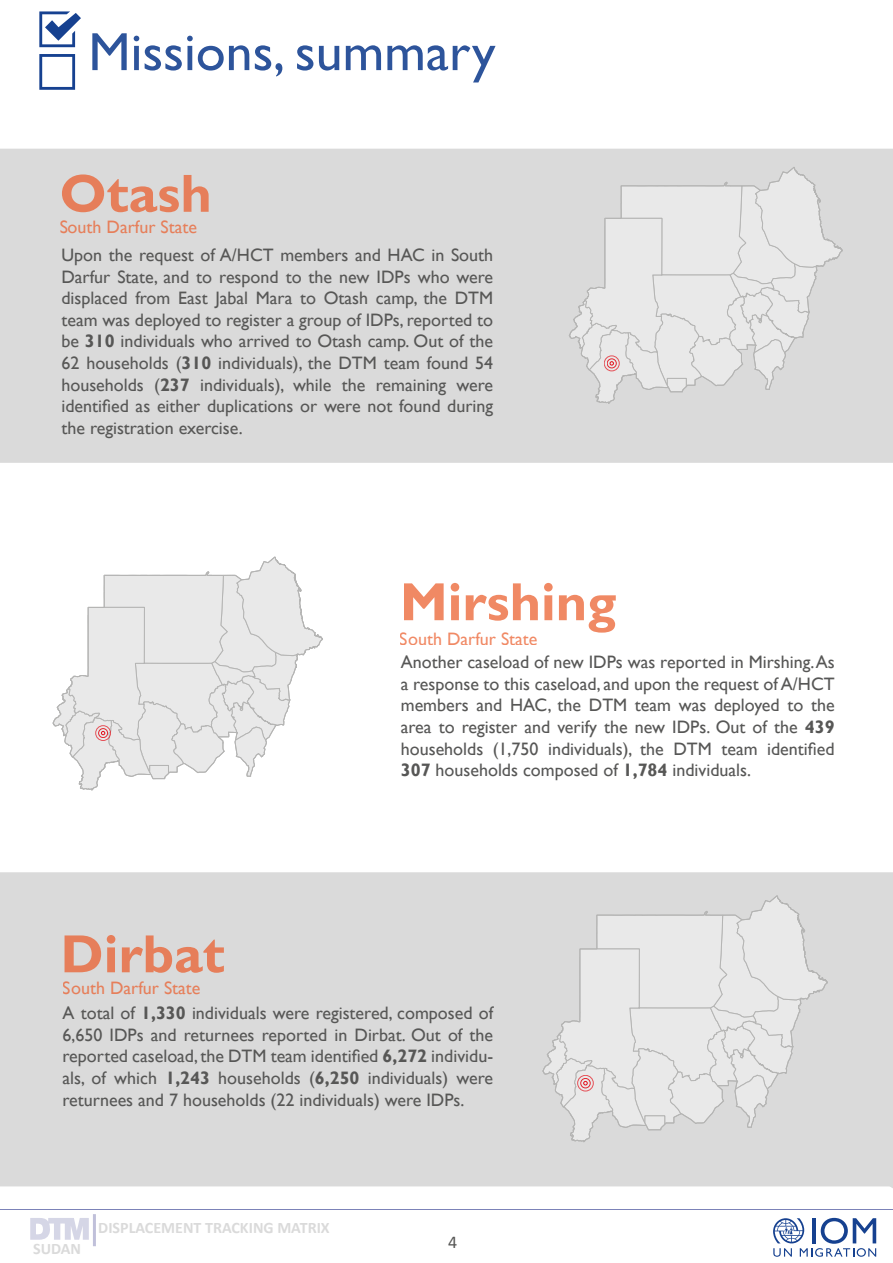
<style>
.page{position:relative;width:893px;height:1263px;background:#fff}
.page>*{position:absolute;margin:0;border:0;box-sizing:border-box;transform-origin:0 0}
.t1{font:700 54px "Gill Sans";color:rgb(235 91 40/.9)}
.t2{font:54px "Gill Sans";color:rgb(22 65 144/.9)}
.t3{font:18px/21.6px "Gill Sans";color:#575756;text-align:justify}
.t4{font:18px "Gill Sans";color:rgb(235 91 40/.9)}
.t5{font:18px "Calibri";color:#575756}
.t6{font:700 16.05px "Calibri";color:#dadada}
.s1{font-weight:700}
</style>
<div class="page">
<div style="left:0;top:872px;width:893px;height:314px;background:#dadada"></div>
<div style="left:0;top:149px;width:893px;height:314px;background:#dadada"></div>
<svg style="left:542px;top:890px;width:286px;height:252px;background:#e1e0e0"></svg>
<div style="left:580px;top:1078px;width:10px;height:10px;border:1px solid #e30e18;border-radius:50%"></div>
<div style="left:577px;top:1075px;width:16px;height:16px;border:1px solid #e30e18;border-radius:50%"></div>
<hr style="left:0;top:1209px;width:893px;height:1px;background:#28348b">
<svg style="left:773px;top:1218px;width:103px;height:39px"></svg>
<svg style="left:30px;top:1218px;width:59px;height:22px"></svg>
<hr style="left:93px;top:1214px;width:3px;height:32px;background:#2d2e83">
<svg style="left:39px;top:11px;width:42px;height:79px"></svg>
<svg style="left:53px;top:556px;width:270px;height:234px"></svg>
<div style="left:98px;top:728px;width:10px;height:10px;border:1px solid #e30e18;border-radius:50%"></div>
<div style="left:96px;top:725px;width:15px;height:16px;border:1px solid #e30e18;border-radius:50%"></div>
<svg style="left:569px;top:162px;width:274px;height:242px;background:#e1e1e0"></svg>
<div style="left:607px;top:359px;width:9px;height:9px;border:1px solid #e30e18;border-radius:50%"></div>
<div style="left:604px;top:356px;width:15px;height:15px;border:1px solid #e30e18;border-radius:50%"></div>
<h1 class="t2" style="left:88px;top:21px;width:409px">Missions, summary</h1>
<h1 class="t1" style="left:59px;top:161px;width:154px">Otash</h1>
<p class="t4" style="left:59px;top:217px;width:139px">South Darfur State</p>
<p class="t3" style="left:61px;top:244px;width:433px">Upon the request of A/HCT members and HAC in South Darfur State, and to respond to the new IDPs who were displaced from East Jabal Mara to Otash camp, the DTM team was deployed to register a group of IDPs, reported to be <span class="s1">310</span> individuals who arrived to Otash camp. Out of the 62 households (<span class="s1">310</span> individuals), the DTM team found 54 households (<span class="s1">237</span> individuals), while the remaining were identified as either duplications or were not found during the registration exercise.</p>
<h1 class="t1" style="left:60px;top:921px;width:166px">Dirbat</h1>
<p class="t4" style="left:63px;top:978px;width:139px">South Darfur State</p>
<h1 class="t1" style="left:400px;top:569px;width:218px">Mirshing</h1>
<p class="t4" style="left:400px;top:628px;width:139px">South Darfur State</p>
<p class="t3" style="left:401px;top:652px;width:435px">Another caseload of new IDPs was reported in Mirshing. As a response to this caseload, and upon the request of A/HCT members and HAC, the DTM team was deployed to the area to register and verify the new IDPs. Out of the <span class="s1">439 </span>households (1,750 individuals), the DTM team identified <span class="s1">307</span> households composed of <span class="s1">1,784</span> individuals.</p>
<p class="t3" style="left:63px;top:1003px;width:432px">A total of <span class="s1">1,330</span> individuals were registered, composed of 6,650 IDPs and returnees reported in Dirbat. Out of the reported caseload, the DTM team identified <span class="s1">6,272</span> individu&shy;als, of which <span class="s1">1,243</span> households (<span class="s1">6,250</span> individuals) were returnees and 7 households (22 individuals) were IDPs.</p>
<p class="t6" style="left:33px;top:1237px;width:49px">SUDAN</p>
<p class="t6" style="left:98px;top:1217px;width:233px">DISPLACEMENT TRACKING MATRIX</p>
<p class="t5" style="left:448px;top:1229px;width:11px">4</p>
</div>
